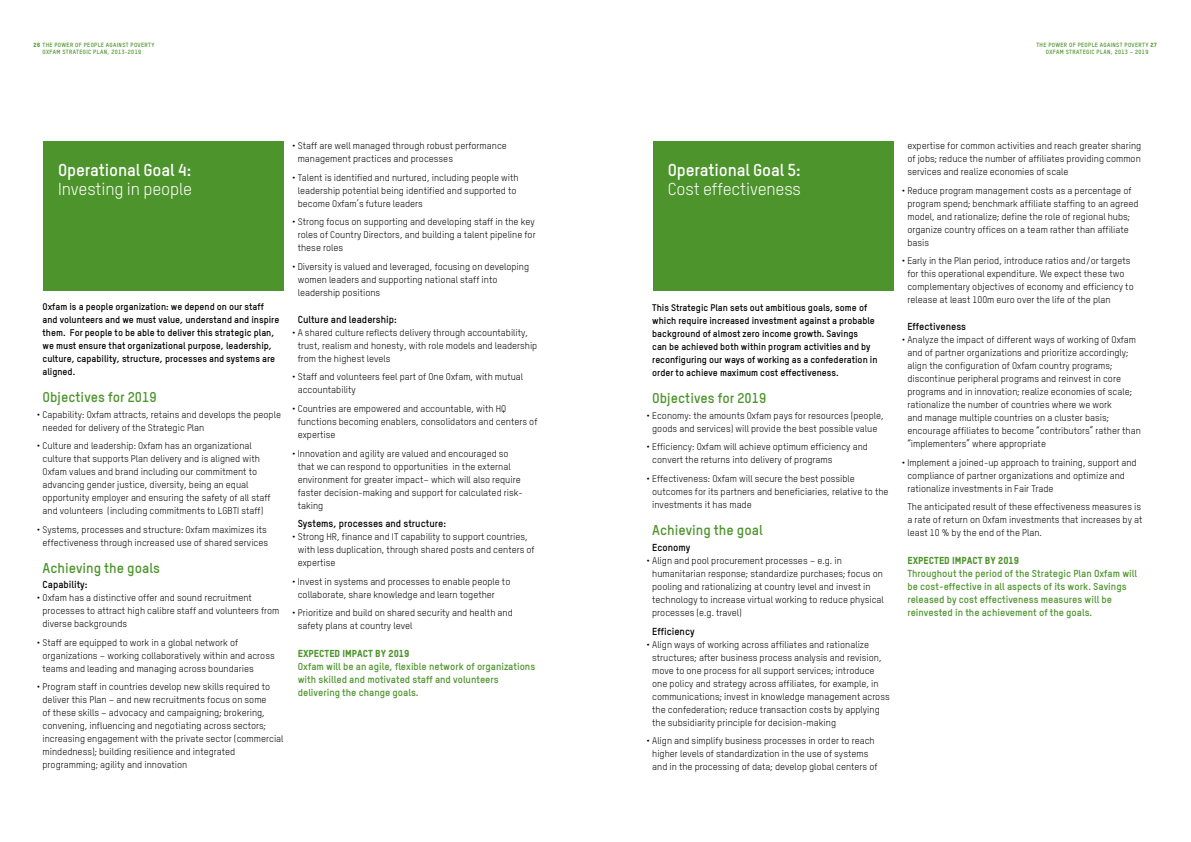
<style>
.page{position:relative;width:1191px;height:842px;background:#fff}
.page>*{position:absolute;margin:0;border:0;box-sizing:border-box;transform-origin:0 0}
.t1{font:700 17px "Oxfam TSTARPRO";letter-spacing:-.01em;color:#fff}
.t2{font:17px "Oxfam TSTARPRO";letter-spacing:-.01em;color:#fff}
.t3{font:700 14px "Oxfam TSTARPRO";color:#4d942c}
.t4{font:700 10px/13px "Oxfam TSTARPRO";color:#4d942c}
.t5{font:700 10px "Oxfam TSTARPRO";color:#000}
.t6{font:10px "Oxfam TSTARPRO Headline";color:#4d942c}
.t7{font:9.5px/13px "Oxfam TSTARPRO";color:#000}
.t8{font:700 9.5px/13px "Oxfam TSTARPRO";color:#000}
.t9{font:700 6px/7.2px "Oxfam TSTARPRO";letter-spacing:.05em;color:#4d942c}
.s1{font-family:"Oxfam TSTARPRO Headline";font-weight:400}
</style>
<div class="page">
<div style="left:653px;top:142px;width:240px;height:149px;background:#4d942c"></div>
<div style="left:44px;top:142px;width:239px;height:149px;background:#4d942c"></div>
<p class="t9" style="left:43px;top:41px;width:113px;text-indent:-9px"><span class="s1">26</span> THE POWER OF PEOPLE AGAINST POVERTY<br>OXFAM STRATEGIC PLAN, 2013-2019</p>
<p class="t9" style="left:1036px;top:41px;width:122px;text-align:center">THE POWER OF PEOPLE AGAINST POVERTY <span class="s1">27<br></span>OXFAM STRATEGIC PLAN, 2013 – 2019</p>
<h1 class="t1" style="left:58px;top:160px;width:135px">Operational Goal 4:</h1>
<h1 class="t2" style="left:58px;top:179px;width:135px">Investing in people</h1>
<p class="t8" style="left:43px;top:300px;width:238px">Oxfam is a people organization: we depend on our staff and volunteers and we must value, understand and inspire them. For people to be able to deliver this strategic plan, we must ensure that organizational purpose, leadership, culture, capability, structure, processes and systems are aligned.</p>
<h2 class="t3" style="left:43px;top:388px;width:116px">Objectives for 2019</h2>
<p class="t7" style="left:43px;top:407px;width:240px;text-indent:-6px">• Capability: Oxfam attracts, retains and develops the people needed for delivery of the Strategic Plan</p>
<p class="t7" style="left:43px;top:439px;width:230px;text-indent:-6px">• Culture and leadership: Oxfam has an organizational culture that supports Plan delivery and is aligned with Oxfam values and brand including our commitment to advancing gender justice, diversity, being an equal opportunity employer and ensuring the safety of all staff and volunteers (including commitments to LGBTI staff)</p>
<p class="t7" style="left:37px;top:523px;width:233px;text-align:center">• Systems, processes and structure: Oxfam maximizes its effectiveness through increased use of shared services</p>
<h2 class="t3" style="left:43px;top:559px;width:119px">Achieving the goals</h2>
<p class="t5" style="left:43px;top:578px;width:47px">Capability:</p>
<p class="t7" style="left:43px;top:591px;width:238px;text-indent:-6px">• Oxfam has a distinctive offer and sound recruitment processes to attract high calibre staff and volunteers from diverse backgrounds</p>
<p class="t7" style="left:43px;top:636px;width:234px;text-indent:-6px">• Staff are equipped to work in a global network of organizations – working collaboratively within and across teams and leading and managing across boundaries</p>
<p class="t7" style="left:43px;top:680px;width:242px;text-indent:-6px">• Program staff in countries develop new skills required to deliver this Plan – and new recruitments focus on some<br>of these skills – advocacy and campaigning; brokering, convening, influencing and negotiating across sectors; increasing engagement with the private sector (commercial mindedness); building resilience and integrated programming; agility and innovation</p>
<p class="t7" style="left:298px;top:139px;width:211px;text-indent:-6px">• Staff are well managed through robust performance management practices and processes</p>
<p class="t7" style="left:298px;top:171px;width:222px;text-indent:-6px">• Talent is identified and nurtured, including people with leadership potential being identified and supported to become Oxfam’s future leaders</p>
<p class="t7" style="left:298px;top:215px;width:239px;text-align:justify;text-indent:-6px">• Strong focus on supporting and developing staff in the key roles of Country Directors, and building a talent pipeline for these roles</p>
<p class="t7" style="left:298px;top:260px;width:233px;text-indent:-6px">• Diversity is valued and leveraged, focusing on developing women leaders and supporting national staff into leadership positions</p>
<p class="t5" style="left:298px;top:313px;width:101px">Culture and leadership:</p>
<p class="t7" style="left:298px;top:326px;width:241px;text-indent:-6px">• A shared culture reflects delivery through accountability, trust, realism and honesty, with role models and leadership from the highest levels</p>
<p class="t7" style="left:298px;top:370px;width:227px;text-indent:-6px">• Staff and volunteers feel part of One Oxfam, with mutual accountability</p>
<p class="t7" style="left:298px;top:402px;width:241px;text-indent:-6px">• Countries are empowered and accountable, with HQ functions becoming enablers, consolidators and centers of expertise</p>
<p class="t7" style="left:298px;top:447px;width:227px;text-indent:-6px">• Innovation and agility are valued and encouraged so that we can respond to opportunities in the external environment for greater impact– which will also require faster decision-making and support for calculated risk&shy;taking</p>
<p class="t5" style="left:298px;top:517px;width:150px">Systems, processes and structure:</p>
<p class="t7" style="left:298px;top:530px;width:238px;text-indent:-6px">• Strong HR, finance and IT capability to support countries, with less duplication, through shared posts and centers of expertise</p>
<p class="t7" style="left:298px;top:575px;width:214px;text-indent:-6px">• Invest in systems and processes to enable people to collaborate, share knowledge and learn together</p>
<p class="t7" style="left:298px;top:606px;width:217px;text-indent:-6px">• Prioritize and build on shared security and health and safety plans at country level</p>
<p class="t6" style="left:298px;top:647px;width:113px">EXPECTED IMPACT BY 2019</p>
<p class="t4" style="left:298px;top:659px;width:239px">Oxfam will be an agile, flexible network of organizations with skilled and motivated staff and volunteers delivering the change goals.</p>
<h1 class="t1" style="left:668px;top:160px;width:134px">Operational Goal 5:</h1>
<h1 class="t2" style="left:668px;top:179px;width:135px">Cost effectiveness</h1>
<p class="t8" style="left:652px;top:301px;width:227px">This Strategic Plan sets out ambitious goals, some of which require increased investment against a probable background of almost zero income growth. Savings<br>can be achieved both within program activities and by reconfiguring our ways of working as a confederation in order to achieve maximum cost effectiveness.</p>
<h2 class="t3" style="left:652px;top:389px;width:116px">Objectives for 2019</h2>
<p class="t7" style="left:646px;top:409px;width:239px;text-align:center">• Economy: the amounts Oxfam pays for resources (people, goods and services) will provide the best possible value</p>
<p class="t7" style="left:652px;top:440px;width:217px;text-indent:-6px">• Efficiency: Oxfam will achieve optimum efficiency and convert the returns into delivery of programs</p>
<p class="t7" style="left:652px;top:472px;width:238px;text-indent:-6px">• Effectiveness: Oxfam will secure the best possible outcomes for its partners and beneficiaries, relative to the investments it has made</p>
<h2 class="t3" style="left:652px;top:521px;width:112px">Achieving the goal</h2>
<p class="t5" style="left:652px;top:541px;width:40px">Economy</p>
<p class="t7" style="left:652px;top:554px;width:233px;text-indent:-6px">• Align and pool procurement processes – e.g. in humanitarian response; standardize purchases; focus on pooling and rationalizing at country level and invest in technology to increase virtual working to reduce physical processes (e.g. travel)</p>
<p class="t5" style="left:652px;top:625px;width:44px">Efficiency</p>
<p class="t7" style="left:652px;top:638px;width:239px;text-indent:-6px">• Align ways of working across affiliates and rationalize structures; after business process analysis and revision, move to one process for all support services; introduce one policy and strategy across affiliates, for example, in communications; invest in knowledge management across the confederation; reduce transaction costs by applying the subsidiarity principle for decision-making</p>
<p class="t7" style="left:646px;top:734px;width:233px;text-align:center">• Align and simplify business processes in order to reach higher levels of standardization in the use of systems and in the processing of data; develop global centers of</p>
<p class="t7" style="left:907px;top:139px;width:235px;text-align:justify">expertise for common activities and reach greater sharing of jobs; reduce the number of affiliates providing common services and realize economies of scale</p>
<p class="t7" style="left:907px;top:184px;width:233px;text-indent:-6px">• Reduce program management costs as a percentage of program spend; benchmark affiliate staffing to an agreed model, and rationalize; define the role of regional hubs; organize country offices on a team rather than affiliate basis</p>
<p class="t7" style="left:907px;top:254px;width:228px;text-indent:-6px">• Early in the Plan period, introduce ratios and/or targets for this operational expenditure. We expect these two complementary objectives of economy and efficiency to release at least 100m euro over the life of the plan</p>
<p class="t5" style="left:907px;top:320px;width:60px">Effectiveness</p>
<p class="t7" style="left:907px;top:333px;width:235px;text-indent:-6px">• Analyze the impact of different ways of working of Oxfam and of partner organizations and prioritize accordingly; align the configuration of Oxfam country programs; discontinue peripheral programs and reinvest in core programs and in innovation; realize economies of scale; rationalize the number of countries where we work<br>and manage multiple countries on a cluster basis; encourage affiliates to become “contributors” rather than “implementers” where appropriate</p>
<p class="t7" style="left:907px;top:456px;width:231px;text-indent:-6px">• Implement a joined-up approach to training, support and compliance of partner organizations and optimize and rationalize investments in Fair Trade</p>
<p class="t7" style="left:907px;top:500px;width:236px">The anticipated result of these effectiveness measures is a rate of return on Oxfam investments that increases by at least 10 % by the end of the Plan.</p>
<p class="t6" style="left:907px;top:554px;width:113px">EXPECTED IMPACT BY 2019</p>
<p class="t4" style="left:907px;top:566px;width:231px">Throughout the period of the Strategic Plan Oxfam will be cost-effective in all aspects of its work. Savings released by cost effectiveness measures will be reinvested in the achievement of the goals.</p>
</div>
